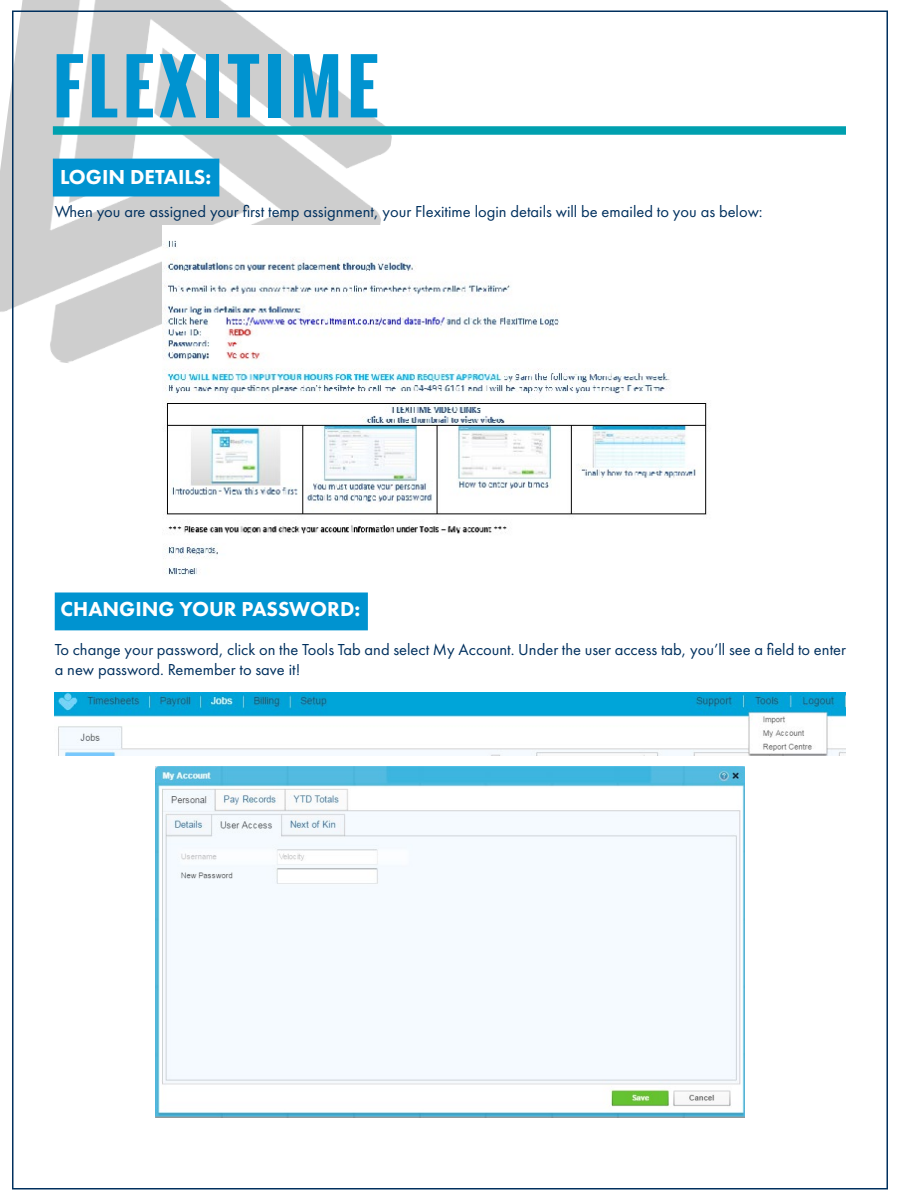
<style>
.page{position:relative;width:900px;height:1200px;background:#fff}
.page>*{position:absolute;margin:0;border:0;box-sizing:border-box;transform-origin:0 0}
.t1{font:700 72px "Oswald";letter-spacing:.07em;color:#0093d0}
.t2{font:800 21px "Futura PT";color:#fff}
.t3{font:16.5px/19.8px "Futura PT";color:#00305e}
</style>
<div class="page">
<img style="left:0;top:0;width:392px;height:363px">
<div style="left:53px;top:126px;width:793px;height:9px;background:#00a0af"></div>
<div style="left:53px;top:159px;width:166px;height:37px;background:#0093d0"></div>
<img style="left:162px;top:226px;width:545px;height:349px">
<div style="left:55px;top:592px;width:313px;height:38px;background:#0093d0;border:2px solid #0093d0"></div>
<img style="left:54px;top:692px;width:792px;height:63px">
<img style="left:156px;top:767px;width:589px;height:350px">
<h1 class="t1" style="left:53px;top:33px;width:327px">FLEXITIME</h1>
<p class="t2" style="left:60px;top:164px;width:153px">LOGIN DETAILS:</p>
<p class="t3" style="left:55px;top:201px;width:709px">When you are assigned your first temp assignment, your Flexitime login details will be emailed to you as below:</p>
<p class="t2" style="left:61px;top:596px;width:301px">CHANGING YOUR PASSWORD:</p>
<p class="t3" style="left:55px;top:640px;width:793px">To change your password, click on the Tools Tab and select My Account. Under the user access tab, you’ll see a field to enter a new password. Remember to save it!</p>
</div>
